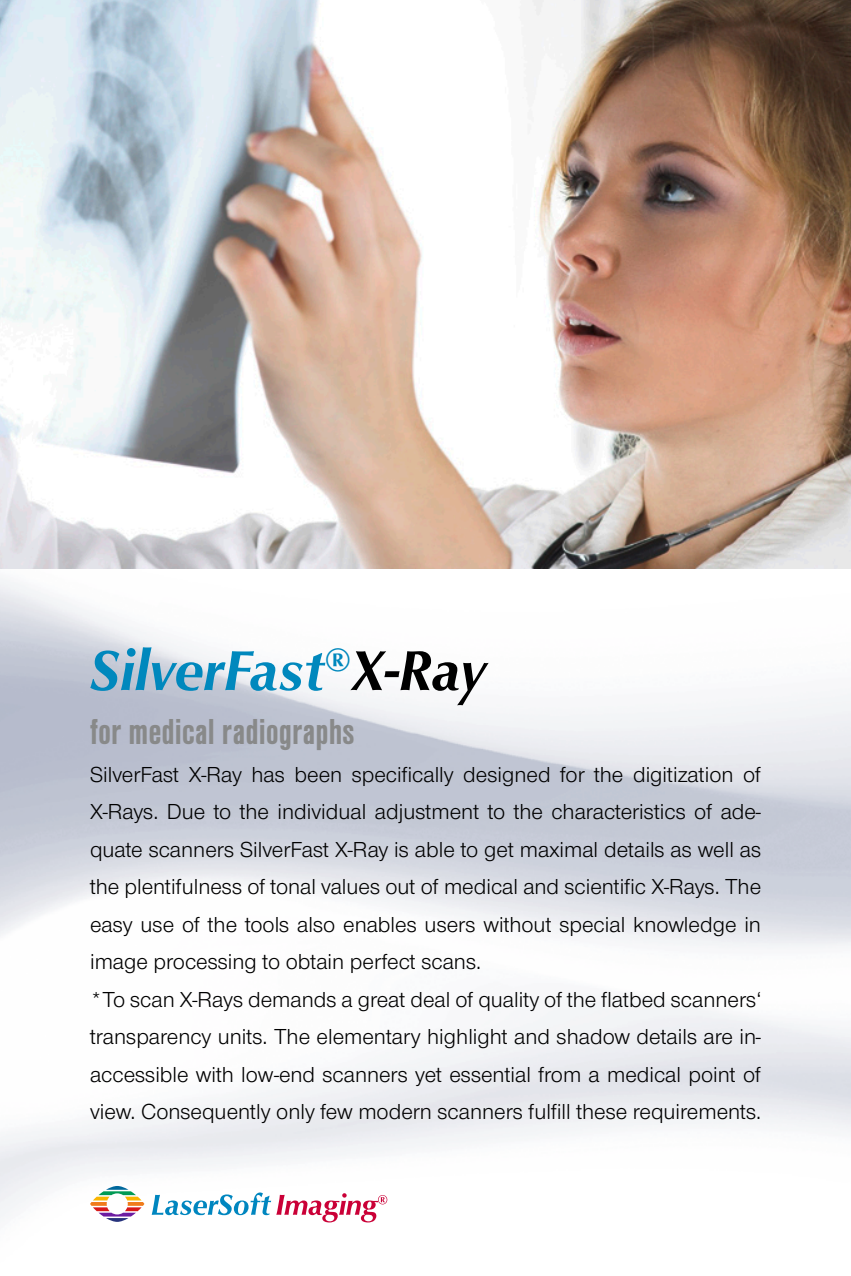
<style>
.page{position:relative;width:851px;height:1276px;background:#fff}
.page>*{position:absolute;margin:0;border:0;box-sizing:border-box;transform-origin:0 0}
.t1{font:italic 700 57.5px "URW Classico T";color:#0088bd}
.t2{font:700 condensed 37.5px "Nimbus Sans T";color:#888989}
.t3{font:22.5px/37.5px "Nimbus Sans Novus T";color:#000}
.s1{color:#000}
</style>
<div class="page">
<img style="left:0;top:1px;width:850px;height:568px">
<img style="left:0;top:578px;width:850px;height:645px">
<svg style="left:90px;top:1186px;width:54px;height:35px"></svg>
<svg style="left:152px;top:1192px;width:235px;height:30px"></svg>
<h1 class="t1" style="left:90px;top:636px;width:395px">SilverFast<sup>®</sup><span class="s1">X-Ray</span></h1>
<h2 class="t2" style="left:90px;top:709px;width:266px">for medical radiographs</h2>
<p class="t3" style="left:90px;top:755px;width:672px">SilverFast X-Ray has been specifically designed for the digitization of X-Rays. Due to the individual adjustment to the characteristics of ade&shy;quate scanners SilverFast X-Ray is able to get maximal details as well as the plentifulness of tonal values out of medical and scientific X-Rays. The easy use of the tools also enables users without special knowledge in image processing to obtain perfect scans.<br>*To scan X-Rays demands a great deal of quality of the flatbed scanners‘ transparency units. The elementary highlight and shadow details are in&shy;accessible with low-end scanners yet essential from a medical point of view. Consequently only few modern scanners fulfill these requirements.</p>
</div>
